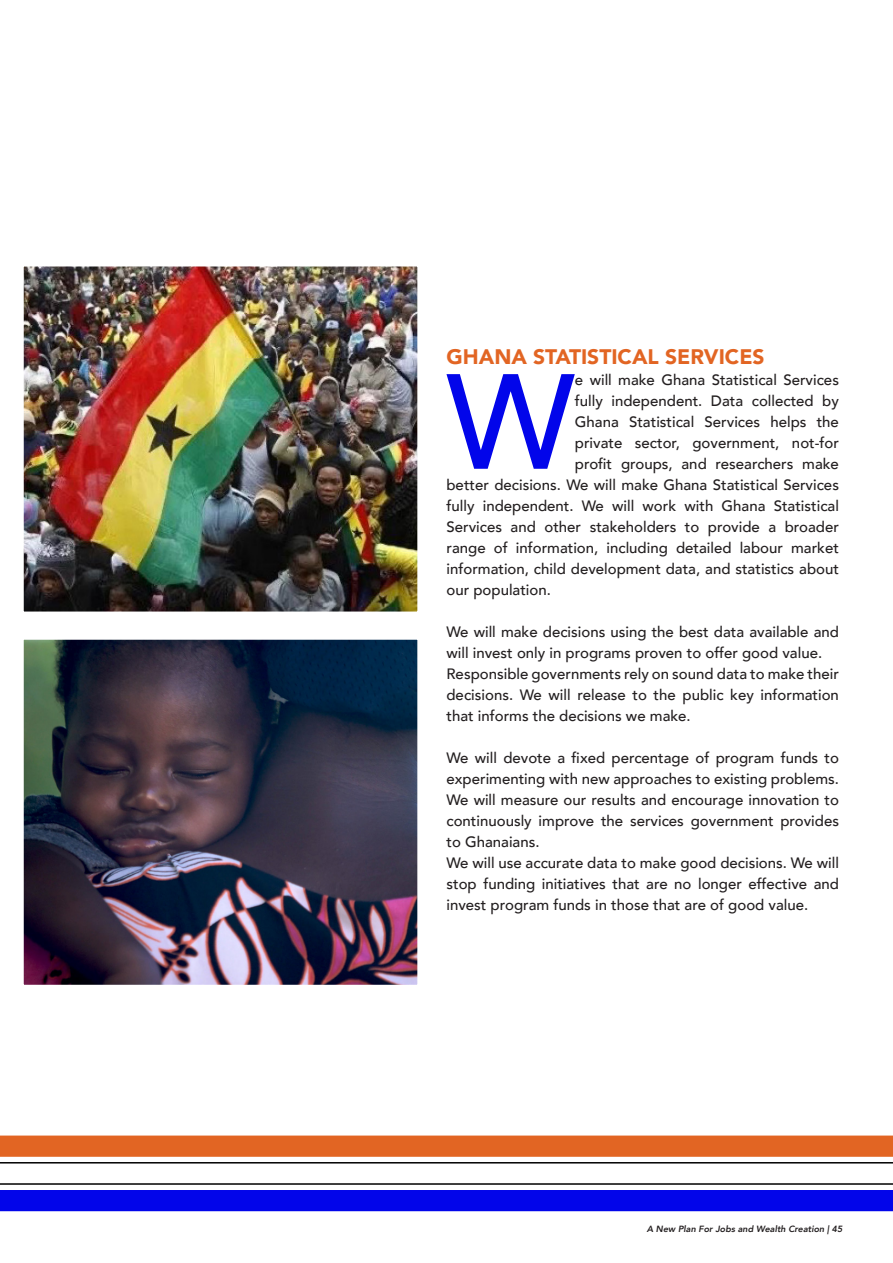
<style>
.page{position:relative;width:893px;height:1263px;background:#fff}
.page>*{position:absolute;margin:0;border:0;box-sizing:border-box;transform-origin:0 0}
.t1{font:500 133.65px "Avenir";color:#0205ea}
.t2{font:900 21px "Avenir";color:#e26523}
.t3{font:500 15px/21px "Avenir";color:#231f20;text-align:justify}
.t4{font:italic 800 9px "Avenir";color:#231f20}
</style>
<div class="page">
<svg style="left:0;top:1135px;width:893px;height:76px"></svg>
<img style="left:25px;top:268px;width:391px;height:342px">
<div style="left:16px;top:259px;width:409px;height:360px;border:8px solid #fff"></div>
<img style="left:25px;top:641px;width:391px;height:342px">
<div style="left:16px;top:632px;width:409px;height:360px;border:8px solid #fff"></div>
<p class="t2" style="left:446px;top:338px;width:320px">GHANA STATISTICAL SERVICES</p>
<p class="t1" style="left:446px;top:307px;width:130px">W</p>
<p class="t3" style="left:575px;top:368px;width:266px">e will make Ghana Statistical Services</p>
<p class="t3" style="left:575px;top:389px;width:266px">fully independent. Data collected by</p>
<p class="t3" style="left:575px;top:410px;width:266px">Ghana Statistical Services helps the</p>
<p class="t3" style="left:575px;top:431px;width:266px">private sector, government, not-for</p>
<p class="t3" style="left:575px;top:452px;width:266px">profit groups, and researchers make</p>
<p class="t3" style="left:446px;top:473px;width:394px">better decisions. We will make Ghana Statistical Services</p>
<p class="t3" style="left:446px;top:494px;width:394px">fully independent. We will work with Ghana Statistical</p>
<p class="t3" style="left:446px;top:515px;width:394px">Services and other stakeholders to provide a broader</p>
<p class="t3" style="left:446px;top:536px;width:394px">range of information, including detailed labour market</p>
<p class="t3" style="left:446px;top:557px;width:394px">information, child development data, and statistics about</p>
<p class="t3" style="left:446px;top:578px;width:106px">our population.</p>
<p class="t3" style="left:446px;top:620px;width:394px">We will make decisions using the best data available and will invest only in programs proven to offer good value.</p>
<p class="t3" style="left:446px;top:662px;width:394px">Responsible governments rely on sound data to make their decisions. We will release to the public key information that informs the decisions we make.</p>
<p class="t3" style="left:446px;top:746px;width:394px">We will devote a fixed percentage of program funds to experimenting with new approaches to existing problems.<br>We will measure our results and encourage innovation to continuously improve the services government provides to Ghanaians.</p>
<p class="t3" style="left:446px;top:851px;width:394px">We will use accurate data to make good decisions. We will stop funding initiatives that are no longer effective and invest program funds in those that are of good value.</p>
<p class="t4" style="left:647px;top:1223px;width:197px">A New Plan For Jobs and Wealth Creation | 45</p>
</div>
